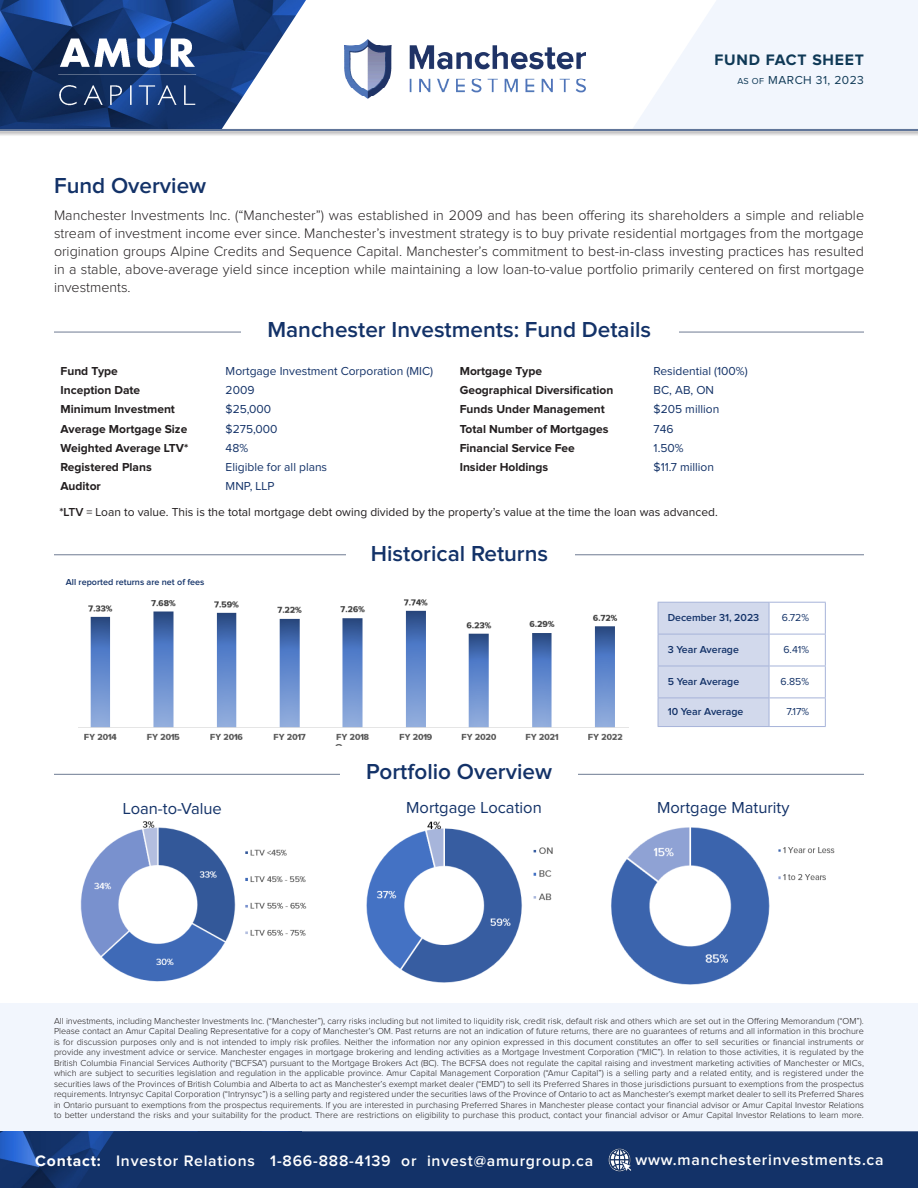
<style>
.page{position:relative;width:918px;height:1188px;background:#fff}
.page>*{position:absolute;margin:0;border:0;box-sizing:border-box;transform-origin:0 0}
.t1{font:600 22.5px "Proxima Nova";color:#133268}
.t2{font:16.5px "Proxima Nova";color:#133268}
.t3{font:600 15.75px "Proxima Nova";letter-spacing:.05em;color:#fff}
.t4{font:700 15.75px "Proxima Nova";letter-spacing:.05em;color:#0f3956}
.t5{font:300 14.25px/18px "Proxima Nova";color:#231f20;text-align:justify}
.t6{font:700 12px "Proxima Nova";color:#231f20}
.t7{font:12px "Proxima Nova";color:#133268}
.t8{font:12px "Proxima Nova";color:#231f20}
.t9{font:12px "Proxima Nova";letter-spacing:.04em;color:#0f3956}
.t10{font:600 10.5px "Proxima Nova";color:#133268}
.t11{font:10.5px "Proxima Nova";color:#133268}
.t12{font:300 9px/10.5px "Proxima Nova";color:#231f20;text-align:justify}
.t13{font:600 9px "Proxima Nova";color:#133268}
.s1{font-size:9px}
.s2{font-weight:600}
.s3{font-weight:700}
</style>
<div class="page">
<div style="left:0;top:1003px;width:918px;height:129px;background:#f2f6fd"></div>
<img style="left:0;top:1131px;width:76px;height:57px">
<div style="left:76px;top:1131px;width:842px;height:57px;background:#133268"></div>
<img style="left:0;top:0;width:221px;height:128px">
<svg style="left:221px;top:0;width:85px;height:128px"></svg>
<img style="left:344px;top:39px;width:242px;height:60px">
<img style="left:55px;top:31px;width:146px;height:77px">
<svg style="left:634px;top:0;width:284px;height:128px"></svg>
<div style="left:0;top:128px;width:918px;height:8px;background:#231f20;opacity:.8"></div>
<hr style="left:0;top:130px;width:918px;height:1px;background:#61769a">
<img style="left:608px;top:1149px;width:24px;height:22px">
<hr style="left:54px;top:774px;width:810px;height:1px;background:#6e7b92">
<hr style="left:54px;top:554px;width:810px;height:1px;background:#6e7b92">
<hr style="left:54px;top:332px;width:810px;height:1px;background:#6e7b92">
<div style="left:340px;top:759px;width:238px;height:28px;background:#fff"></div>
<div style="left:346px;top:542px;width:229px;height:28px;background:#fff"></div>
<div style="left:241px;top:317px;width:437px;height:28px;background:#fff"></div>
<hr style="left:769px;top:602px;width:57px;height:1px;background:#a6b3d9">
<hr style="left:825px;top:603px;width:1px;height:31px;background:#a6b3d9">
<hr style="left:769px;top:634px;width:57px;height:1px;background:#a6b3d9">
<hr style="left:825px;top:634px;width:1px;height:32px;background:#a6b3d9">
<hr style="left:769px;top:666px;width:57px;height:1px;background:#a6b3d9">
<hr style="left:825px;top:666px;width:1px;height:32px;background:#a6b3d9">
<hr style="left:769px;top:698px;width:57px;height:1px;background:#a6b3d9">
<svg style="left:658px;top:602px;width:112px;height:124px;background:#d0d7eb"></svg>
<svg style="left:825px;top:698px;width:1px;height:28px"></svg>
<hr style="left:658px;top:726px;width:111px;height:1px;background:#a6b3d9">
<hr style="left:769px;top:726px;width:57px;height:1px;background:#a6b3d9">
<img style="left:79px;top:599px;width:550px;height:146px">
<img style="left:80px;top:821px;width:156px;height:161px">
<img style="left:245px;top:849px;width:62px;height:87px">
<img style="left:366px;top:821px;width:156px;height:162px">
<img style="left:533px;top:847px;width:20px;height:54px">
<img style="left:611px;top:827px;width:159px;height:158px">
<img style="left:778px;top:847px;width:57px;height:34px">
<p class="t4" style="left:715px;top:53px;width:151px">FUND FACT SHEET</p>
<p class="t9" style="left:737px;top:74px;width:128px"><span class="s1">AS OF</span> MARCH 31, 2023</p>
<p class="t1" style="left:54px;top:175px;width:154px">Fund Overview</p>
<p class="t5" style="left:54px;top:207px;width:812px">Manchester Investments Inc. (“Manchester”) was established in 2009 and has been offering its shareholders a simple and reliable stream of investment income ever since. Manchester’s investment strategy is to buy private residential mortgages from the mortgage origination groups Alpine Credits and Sequence Capital. Manchester’s commitment to best-in-class investing practices has resulted in a stable, above-average yield since inception while maintaining a low loan-to-value portfolio primarily centered on first mortgage investments.</p>
<p class="t1" style="left:267px;top:319px;width:385px">Manchester Investments: Fund Details</p>
<p class="t6" style="left:61px;top:365px;width:59px">Fund Type</p>
<p class="t7" style="left:226px;top:365px;width:209px">Mortgage Investment Corporation (MIC)</p>
<p class="t6" style="left:460px;top:365px;width:84px">Mortgage Type</p>
<p class="t7" style="left:654px;top:365px;width:96px">Residential (100%)</p>
<p class="t6" style="left:61px;top:385px;width:81px">Inception Date</p>
<p class="t7" style="left:226px;top:385px;width:30px">2009</p>
<p class="t6" style="left:460px;top:385px;width:155px">Geographical Diversification</p>
<p class="t7" style="left:654px;top:385px;width:62px">BC, AB, ON</p>
<p class="t6" style="left:61px;top:404px;width:116px">Minimum Investment</p>
<p class="t7" style="left:226px;top:404px;width:47px">$25,000</p>
<p class="t6" style="left:460px;top:404px;width:147px">Funds Under Management</p>
<p class="t7" style="left:654px;top:404px;width:67px">$205 million</p>
<p class="t6" style="left:61px;top:423px;width:128px">Average Mortgage Size</p>
<p class="t7" style="left:226px;top:423px;width:53px">$275,000</p>
<p class="t6" style="left:460px;top:423px;width:150px">Total Number of Mortgages</p>
<p class="t7" style="left:654px;top:423px;width:21px">746</p>
<p class="t6" style="left:61px;top:442px;width:129px">Weighted Average LTV*</p>
<p class="t7" style="left:226px;top:442px;width:24px">48%</p>
<p class="t6" style="left:460px;top:442px;width:117px">Financial Service Fee</p>
<p class="t7" style="left:654px;top:442px;width:32px">1.50%</p>
<p class="t6" style="left:61px;top:462px;width:93px">Registered Plans</p>
<p class="t7" style="left:226px;top:462px;width:103px">Eligible for all plans</p>
<p class="t6" style="left:460px;top:462px;width:90px">Insider Holdings</p>
<p class="t7" style="left:654px;top:462px;width:62px">$11.7 million</p>
<p class="t6" style="left:61px;top:481px;width:42px">Auditor</p>
<p class="t7" style="left:226px;top:481px;width:50px">MNP, LLP</p>
<p class="t8" style="left:59px;top:506px;width:660px"><span class="s2">*LTV</span> = Loan to value. This is the total mortgage debt owing divided by the property’s value at the time the loan was advanced.</p>
<p class="t13" style="left:66px;top:578px;width:140px">All reported returns are net of fees</p>
<p class="t1" style="left:371px;top:543px;width:179px">Historical Returns</p>
<p class="t1" style="left:366px;top:762px;width:187px">Portfolio Overview</p>
<p class="t2" style="left:123px;top:801px;width:100px">Loan-to-Value</p>
<p class="t2" style="left:406px;top:800px;width:137px">Mortgage Location</p>
<p class="t10" style="left:668px;top:613px;width:93px">December 31, 2023</p>
<p class="t11" style="left:782px;top:613px;width:29px">6.72%</p>
<p class="t10" style="left:668px;top:645px;width:73px">3 Year Average</p>
<p class="t11" style="left:783px;top:645px;width:27px">6.41%</p>
<p class="t10" style="left:668px;top:677px;width:73px">5 Year Average</p>
<p class="t11" style="left:781px;top:677px;width:30px">6.85%</p>
<p class="t10" style="left:668px;top:707px;width:77px">10 Year Average</p>
<p class="t11" style="left:786px;top:707px;width:24px">7.17%</p>
<p class="t2" style="left:657px;top:800px;width:134px">Mortgage Maturity</p>
<p class="t12" style="left:54px;top:1016px;width:812px">All investments, including Manchester Investments Inc. (“Manchester”), carry risks including but not limited to liquidity risk, credit risk, default risk and others which are set out in the Offering Memorandum (“OM”).<br>Please contact an Amur Capital Dealing Representative for a copy of Manchester’s OM. Past returns are not an indication of future returns, there are no guarantees of returns and all information in this brochure is for discussion purposes only and is not intended to imply risk profiles. Neither the information nor any opinion expressed in this document constitutes an offer to sell securities or financial instruments or provide any investment advice or service. Manchester engages in mortgage brokering and lending activities as a Mortgage Investment Corporation (“MIC”). In relation to those activities, it is regulated by the British Columbia Financial Services Authority (“BCFSA”) pursuant to the Mortgage Brokers Act (BC). The BCFSA does not regulate the capital raising and investment marketing activities of Manchester or MICs, which are subject to securities legislation and regulation in the applicable province. Amur Capital Management Corporation (“Amur Capital”) is a selling party and a related entity, and is registered under the securities laws of the Provinces of British Columbia and Alberta to act as Manchester’s exempt market dealer (“EMD”) to sell its Preferred Shares in those jurisdictions pursuant to exemptions from the prospectus requirements. Intrynsyc Capital Corporation (“Intrynsyc”) is a selling party and registered under the securities laws of the Province of Ontario to act as Manchester’s exempt market dealer to sell its Preferred Shares in Ontario pursuant to exemptions from the prospectus requirements. If you are interested in purchasing Preferred Shares in Manchester please contact your financial advisor or Amur Capital Investor Relations to better understand the risks and your suitability for the product. There are restrictions on eligibility to purchase this product, contact your financial advisor or Amur Capital Investor Relations to learn more.</p>
<p class="t3" style="left:35px;top:1154px;width:559px"><span class="s3">Contact:</span> Investor Relations 1-866-888-4139 or invest@amurgroup.ca</p>
<p class="t3" style="left:635px;top:1153px;width:250px">www.manchesterinvestments.ca</p>
</div>
